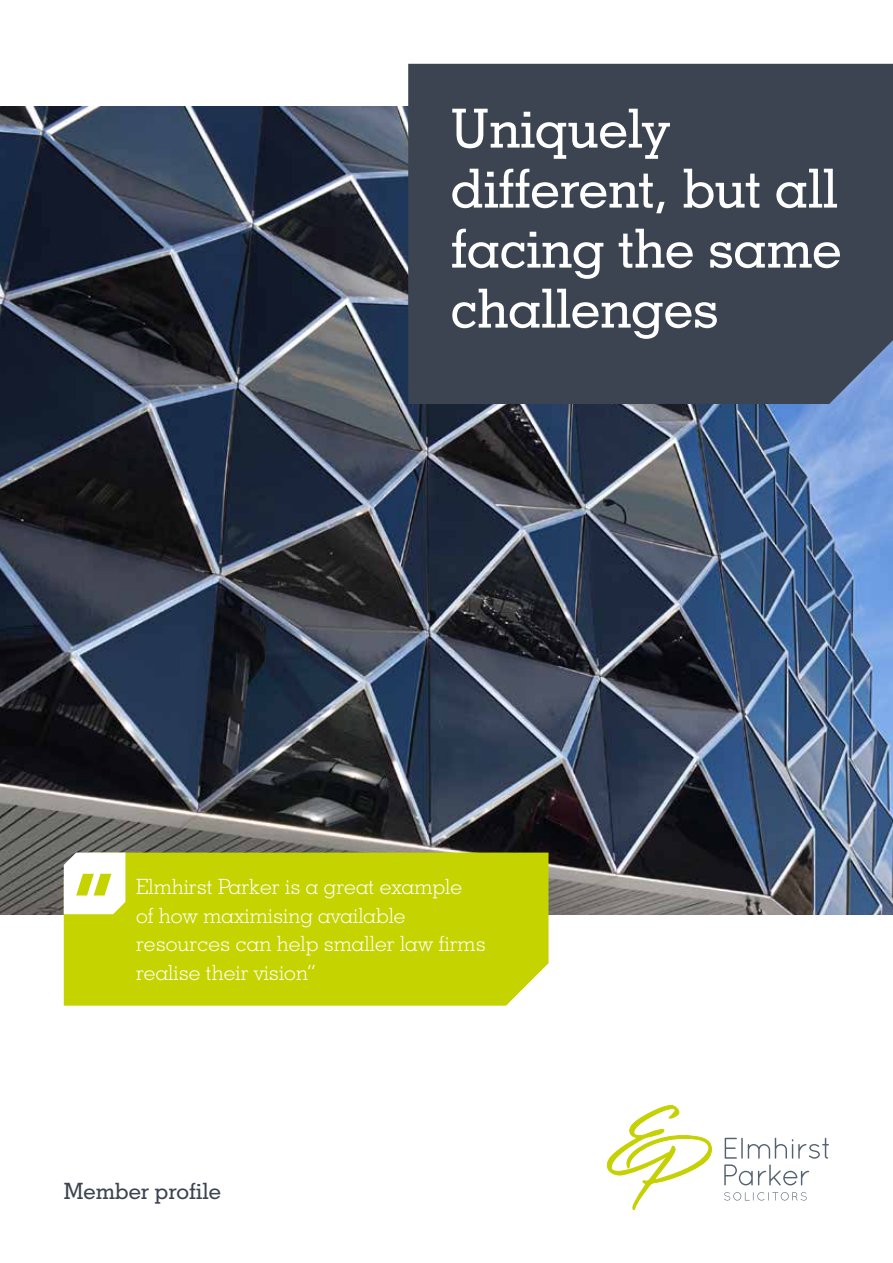
<style>
.page{position:relative;width:893px;height:1263px;background:#fff}
.page>*{position:absolute;margin:0;border:0;box-sizing:border-box;transform-origin:0 0}
.t1{font:500 54px/60px "Geometric Slab 703 BT";letter-spacing:-.005em;color:#fff}
.t2{font:500 22.5px "Geometric Slab 703 BT";color:#3c4451}
.t3{font:300 21px/28.5px "Geometric Slab 703 BT";color:#fff}
</style>
<div class="page">
<img style="left:0;top:106px;width:893px;height:808px">
<div style="left:408px;top:64px;width:485px;height:340px;background:#3c4451"></div>
<svg style="left:607px;top:1105px;width:105px;height:105px"></svg>
<svg style="left:724px;top:1138px;width:105px;height:47px"></svg>
<svg style="left:724px;top:1192px;width:83px;height:8px"></svg>
<div style="left:64px;top:852px;width:485px;height:154px;background:#c5d300"></div>
<svg style="left:64px;top:852px;width:61px;height:62px"></svg>
<h1 class="t1" style="left:451px;top:98px;width:392px">Uniquely different, but all facing the same challenges</h1>
<p class="t3" style="left:136px;top:872px;width:351px">Elmhirst Parker is a great example<br>of how maximising available resources can help smaller law firms realise their vision”</p>
<p class="t2" style="left:64px;top:1178px;width:159px">Member profile</p>
</div>
